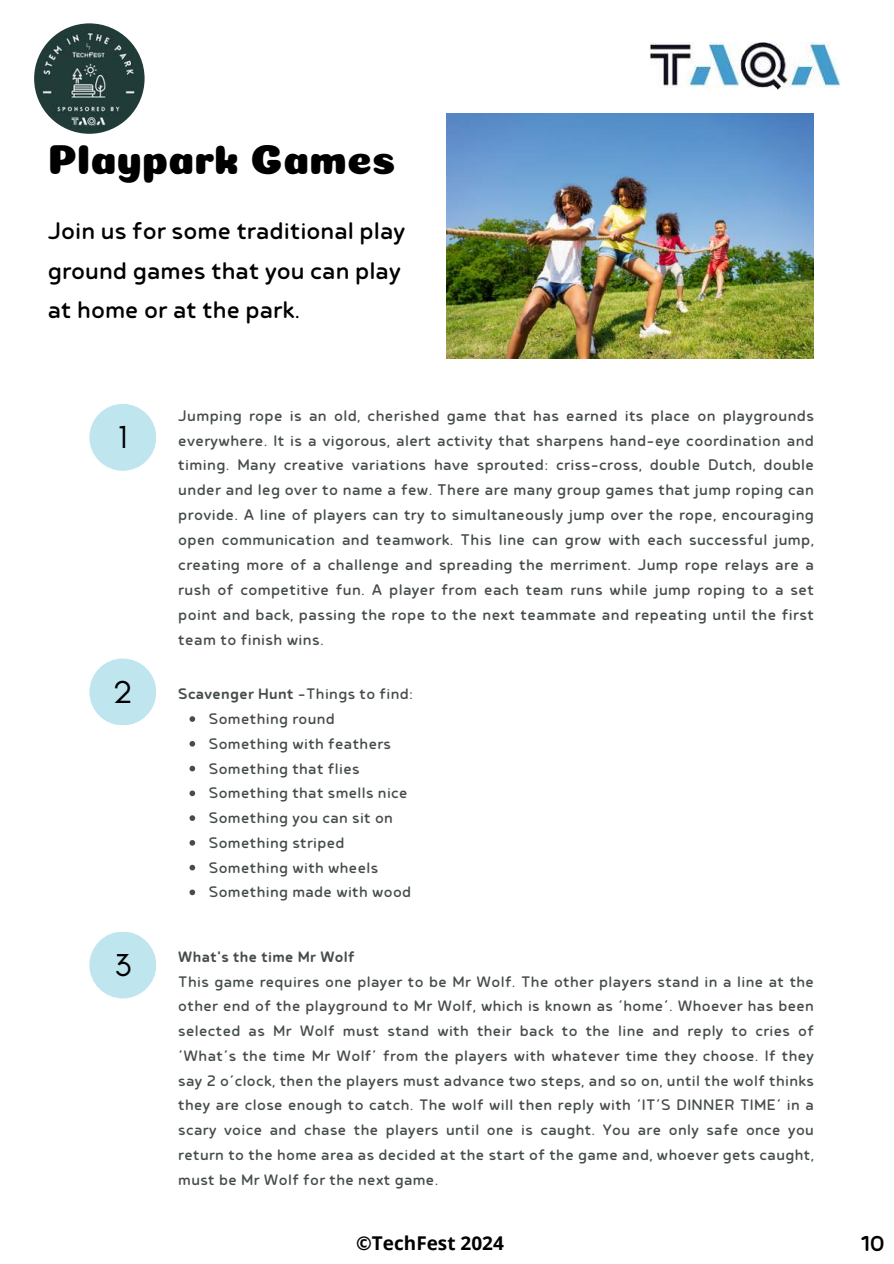
<style>
.page{position:relative;width:894px;height:1264px;background:#fff}
.page>*{position:absolute;margin:0;border:0;box-sizing:border-box;transform-origin:0 0}
.t1{font:42px "Coiny";color:#000}
.t2{font:32.25px "Glacial Indifference";color:#000}
.t3{font:28.5px/39.3px "Betm Rounded";color:#000}
.t4{font:500 25.5px "Betm Rounded";color:#000}
.t5{font:700 18.9px "Open Sans";color:#000}
.t6{font:18.3px/24.9px "Betm Rounded";letter-spacing:.02em;color:#464c4c;text-align:justify}
.t7{font:18px/24.8px "Betm Rounded";letter-spacing:.02em;color:#464c4c}
.t8{font:500 18px "Betm Rounded";letter-spacing:.02em;color:#464c4c}
.s1{font-weight:500}
</style>
<div class="page">
<img style="left:446px;top:113px;width:367px;height:245px">
<div style="left:89px;top:404px;width:67px;height:67px;background:#bfe5ef;border-radius:50%"></div>
<div style="left:89px;top:658px;width:67px;height:67px;background:#bfe5ef;border-radius:50%"></div>
<svg style="left:189px;top:716px;width:6px;height:6px"></svg>
<svg style="left:189px;top:741px;width:6px;height:5px"></svg>
<svg style="left:189px;top:765px;width:6px;height:6px"></svg>
<svg style="left:189px;top:790px;width:6px;height:6px"></svg>
<svg style="left:189px;top:815px;width:6px;height:6px"></svg>
<svg style="left:189px;top:840px;width:6px;height:5px"></svg>
<svg style="left:189px;top:864px;width:6px;height:6px"></svg>
<svg style="left:189px;top:889px;width:6px;height:6px"></svg>
<div style="left:89px;top:931px;width:67px;height:67px;background:#bfe5ef;border-radius:50%"></div>
<img style="left:650px;top:43px;width:189px;height:46px">
<img style="left:34px;top:23px;width:110px;height:111px;border-radius:50%">
<h1 class="t1" style="left:48px;top:134px;width:349px">Playpark Games</h1>
<h3 class="t3" style="left:48px;top:208px;width:359px">Join us for some traditional play ground games that you can play at home or at the park.</h3>
<h2 class="t2" style="left:118px;top:417px;width:11px">1</h2>
<p class="t6" style="left:178px;top:401px;width:637px">Jumping rope is an old, cherished game that has earned its place on playgrounds everywhere. It is a vigorous, alert activity that sharpens hand-eye coordination and timing. Many creative variations have sprouted: criss-cross, double Dutch, double under and leg over to name a few. There are many group games that jump roping can provide. A line of players can try to simultaneously jump over the rope, encouraging open communication and teamwork. This line can grow with each successful jump, creating more of a challenge and spreading the merriment. Jump rope relays are a rush of competitive fun. A player from each team runs while jump roping to a set point and back, passing the rope to the next teammate and repeating until the first team to finish wins.</p>
<h2 class="t2" style="left:113px;top:672px;width:21px">2</h2>
<p class="t7" style="left:209px;top:680px;width:205px;text-indent:-31px"><span class="s1">Scavenger Hunt</span> -Things to find:<br>Something round<br>Something with feathers<br>Something that flies<br>Something that smells nice<br>Something you can sit on<br>Something striped<br>Something with wheels<br>Something made with wood</p>
<h2 class="t2" style="left:114px;top:945px;width:18px">3</h2>
<p class="t8" style="left:178px;top:942px;width:178px">What's the time Mr Wolf</p>
<p class="t7" style="left:178px;top:967px;width:637px;text-align:justify">This game requires one player to be Mr Wolf. The other players stand in a line at the other end of the playground to Mr Wolf, which is known as ‘home’. Whoever has been selected as Mr Wolf must stand with their back to the line and reply to cries of ‘What’s the time Mr Wolf’ from the players with whatever time they choose. If they say 2 o’clock, then the players must advance two steps, and so on, until the wolf thinks they are close enough to catch. The wolf will then reply with ‘IT’S DINNER TIME’ in a scary voice and chase the players until one is caught. You are only safe once you return to the home area as decided at the start of the game and, whoever gets caught, must be Mr Wolf for the next game.</p>
<p class="t5" style="left:356px;top:1229px;width:149px">©TechFest 2024</p>
<h3 class="t4" style="left:860px;top:1223px;width:25px">10</h3>
</div>
